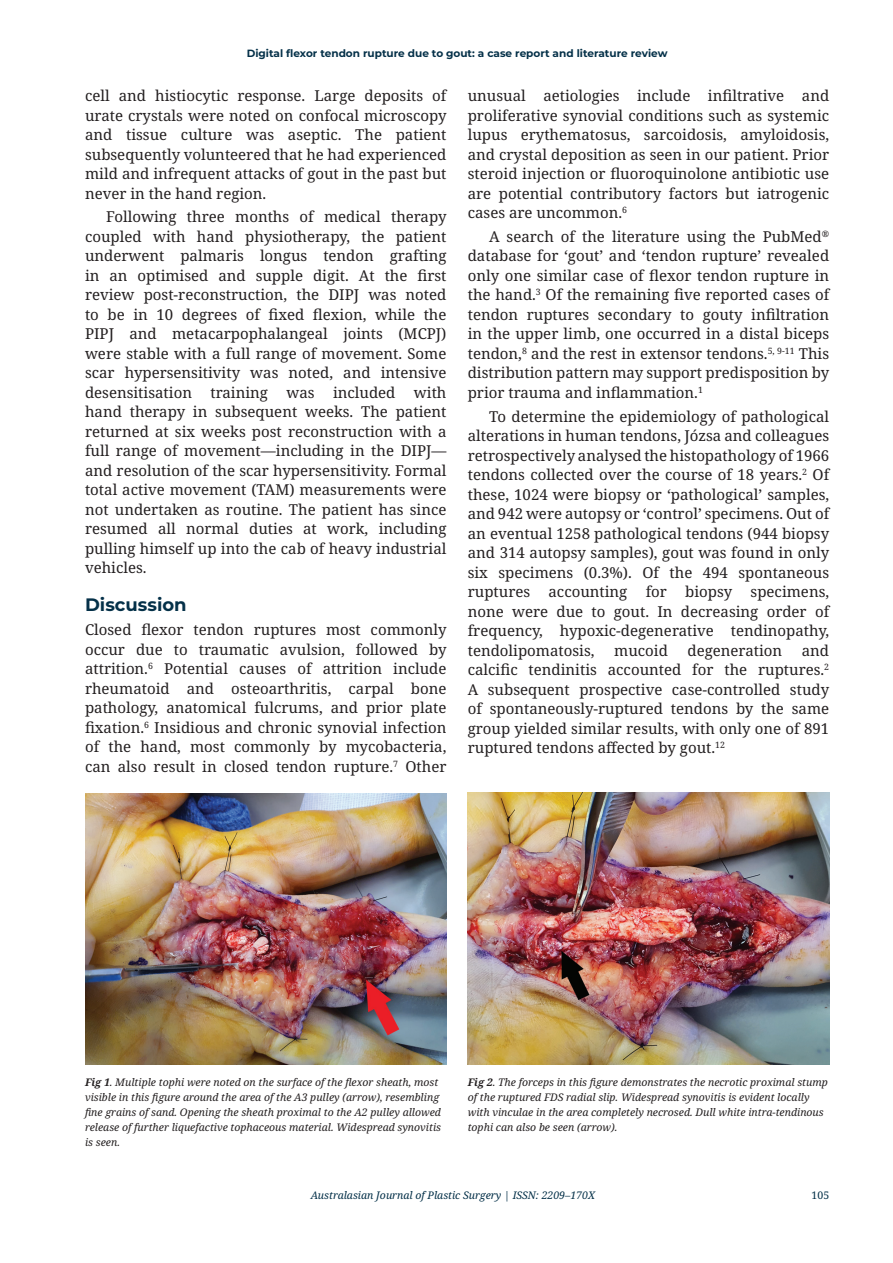
<style>
.page{position:relative;width:893px;height:1263px;background:#fff}
.page>*{position:absolute;margin:0;border:0;box-sizing:border-box;transform-origin:0 0}
.t1{font:700 18px "Montserrat";color:#043048}
.t2{font:15px/19.5px "Noto Serif";color:#231f20;text-align:justify}
.t3{font:italic 10.5px/15px "Noto Serif";color:#231f20}
.t4{font:700 10.5px "Montserrat";color:#043048}
.t5{font:italic 10.5px "Noto Serif";color:#043048}
.t6{font:10.5px "Noto Serif";color:#043048}
.s1{font-weight:700}
</style>
<div class="page">
<img style="left:85px;top:794px;width:361px;height:270px">
<img style="left:468px;top:793px;width:361px;height:271px">
<p class="t4" style="left:247px;top:46px;width:422px">Digital flexor tendon rupture due to gout: a case report and literature review</p>
<p class="t2" style="left:85px;top:86px;width:363px">cell and histiocytic response. Large deposits of urate crystals were noted on confocal microscopy and tissue culture was aseptic. The patient subsequently volunteered that he had experienced mild and infrequent attacks of gout in the past but never in the hand region.</p>
<p class="t2" style="left:85px;top:208px;width:363px;text-indent:21px">Following three months of medical therapy coupled with hand physiotherapy, the patient underwent palmaris longus tendon grafting in an optimised and supple digit. At the first review post-reconstruction, the DIPJ was noted to be in 10 degrees of fixed flexion, while the PIPJ and metacarpophalangeal joints (MCPJ) were stable with a full range of movement. Some scar hypersensitivity was noted, and intensive desensitisation training was included with hand therapy in subsequent weeks. The patient returned at six weeks post reconstruction with a full range of movement—including in the DIPJ— and resolution of the scar hypersensitivity. Formal total active movement (TAM) measurements were not undertaken as routine. The patient has since resumed all normal duties at work, including pulling himself up into the cab of heavy industrial vehicles.</p>
<p class="t1" style="left:85px;top:592px;width:103px">Discussion</p>
<p class="t2" style="left:85px;top:620px;width:363px">Closed flexor tendon ruptures most commonly occur due to traumatic avulsion, followed by attrition.<sup>6</sup> Potential causes of attrition include rheumatoid and osteoarthritis, carpal bone pathology, anatomical fulcrums, and prior plate fixation.<sup>6</sup> Insidious and chronic synovial infection of the hand, most commonly by mycobacteria, can also result in closed tendon rupture.<sup>7</sup> Other</p>
<p class="t2" style="left:468px;top:86px;width:363px">unusual aetiologies include infiltrative and proliferative synovial conditions such as systemic lupus erythematosus, sarcoidosis, amyloidosis, and crystal deposition as seen in our patient. Prior steroid injection or fluoroquinolone antibiotic use are potential contributory factors but iatrogenic cases are uncommon.<sup>6</sup></p>
<p class="t2" style="left:468px;top:227px;width:363px;text-indent:21px">A search of the literature using the PubMed<sup>® </sup>database for ‘gout’ and ‘tendon rupture’ revealed only one similar case of flexor tendon rupture in the hand.<sup>3</sup> Of the remaining five reported cases of tendon ruptures secondary to gouty infiltration in the upper limb, one occurred in a distal biceps tendon,<sup>8</sup> and the rest in extensor tendons.<sup>5,</sup> <sup>9-11</sup> This distribution pattern may support predisposition by prior trauma and inflammation.<sup>1</sup></p>
<p class="t2" style="left:468px;top:407px;width:363px;text-indent:21px">To determine the epidemiology of pathological alterations in human tendons, Józsa and colleagues retrospectively analysed the histopathology of 1966 tendons collected over the course of 18 years.<sup>2</sup> Of these, 1024 were biopsy or ‘pathological’ samples, and 942 were autopsy or ‘control’ specimens. Out of an eventual 1258 pathological tendons (944 biopsy and 314 autopsy samples), gout was found in only six specimens (0.3%). Of the 494 spontaneous ruptures accounting for biopsy specimens, none were due to gout. In decreasing order of frequency, hypoxic-degenerative tendinopathy, tendolipomatosis,</p>
<p class="t2" style="left:468px;top:641px;width:363px;text-indent:334px">and calcific tendinitis accounted for the ruptures.<sup>2<br></sup>A subsequent prospective case-controlled study of spontaneously-ruptured tendons by the same group yielded similar results, with only one of 891 ruptured tendons affected by gout.<sup>12</sup></p>
<p class="t2" style="left:614px;top:641px;width:55px">mucoid</p>
<p class="t2" style="left:688px;top:641px;width:96px">degeneration</p>
<p class="t3" style="left:85px;top:1075px;width:357px"><span class="s1">Fig 1</span>. Multiple tophi were noted on the surface of the flexor sheath, most visible in this figure around the area of the A3 pulley (arrow), resembling fine grains of sand. Opening the sheath proximal to the A2 pulley allowed release of further liquefactive tophaceous material. Widespread synovitis is seen.</p>
<p class="t3" style="left:468px;top:1075px;width:362px"><span class="s1">Fig 2</span>. The forceps in this figure demonstrates the necrotic proximal stump of the ruptured FDS radial slip. Widespread synovitis is evident locally with vinculae in the area completely necrosed. Dull white intra-tendinous tophi can also be seen (arrow).</p>
<p class="t5" style="left:311px;top:1188px;width:286px">Australasian Journal of Plastic Surgery | ISSN: 2209–170X</p>
<p class="t6" style="left:812px;top:1188px;width:19px">105</p>
</div>
